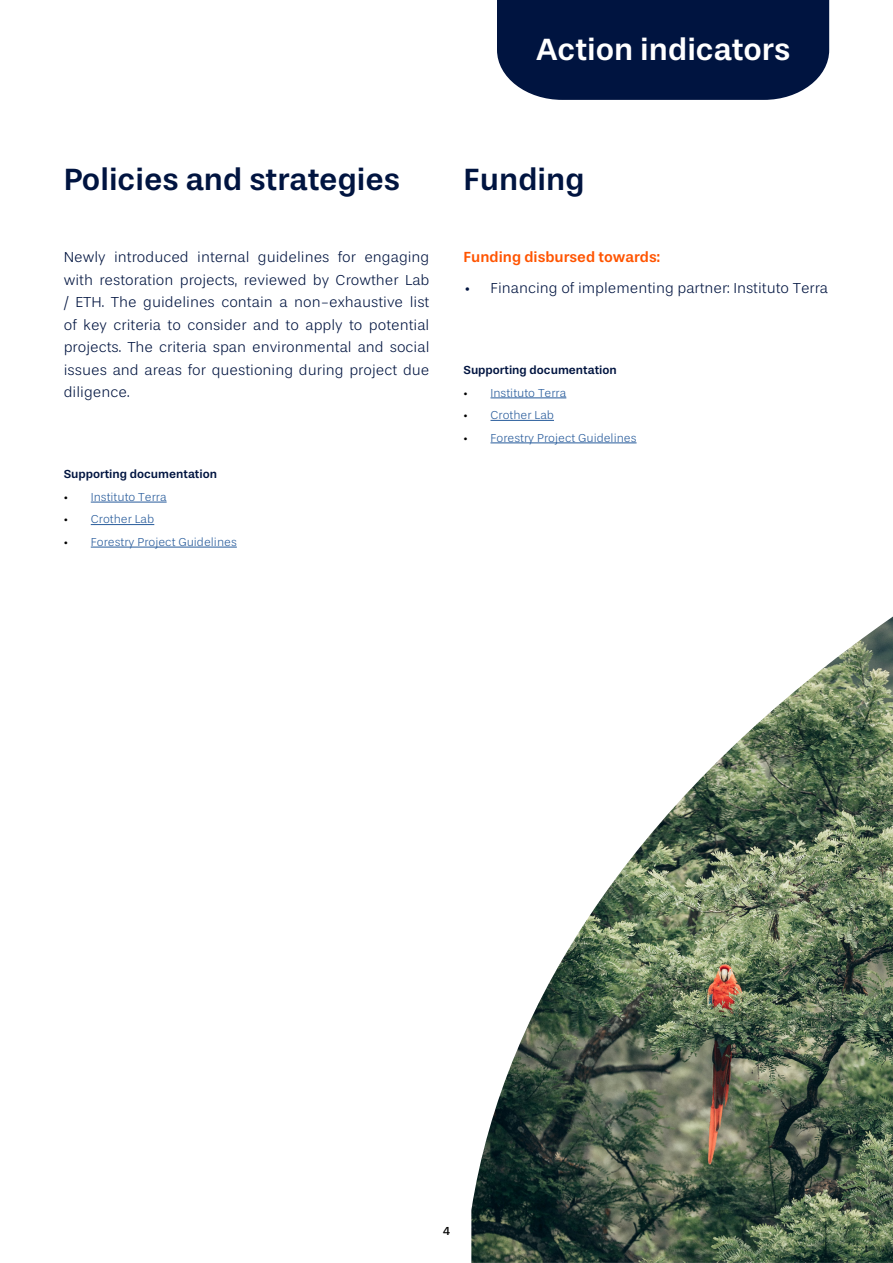
<style>
.page{position:relative;width:893px;height:1263px;background:#fff}
.page>*{position:absolute;margin:0;border:0;box-sizing:border-box;transform-origin:0 0}
.t1{font:500 31.5px "Stevie Sans";color:#001440}
.t2{font:500 31.5px "Stevie Sans";color:#fff}
.t3{font:300 15px/22.5px "Stevie Sans";color:#001440;text-align:justify}
.t4{font:500 15px "Stevie Sans";color:#ff5400}
.t5{font:300 12px "Stevie Sans";color:#275b9b}
.t6{font:500 12px "Stevie Sans";color:#001440}
.t7{font:12px "Stevie Sans";color:#000}
.s1{color:#000}
</style>
<div class="page">
<img style="left:471px;top:616px;width:422px;height:647px">
<div style="left:497px;top:0;width:332px;height:100px;background:#001440"></div>
<hr style="left:91px;top:502px;width:76px;height:1px;background:#275b9b">
<hr style="left:91px;top:524px;width:63px;height:1px;background:#275b9b">
<hr style="left:91px;top:547px;width:146px;height:1px;background:#275b9b">
<hr style="left:490px;top:398px;width:76px;height:1px;background:#275b9b">
<hr style="left:490px;top:420px;width:64px;height:1px;background:#275b9b">
<hr style="left:490px;top:443px;width:147px;height:1px;background:#275b9b">
<h1 class="t2" style="left:536px;top:31px;width:256px">Action indicators</h1>
<h1 class="t1" style="left:64px;top:161px;width:338px">Policies and strategies</h1>
<p class="t3" style="left:64px;top:246px;width:367px">Newly introduced internal guidelines for engaging with restoration projects, reviewed by Crowther Lab / ETH. The guidelines contain a non-exhaustive list of key criteria to consider and to apply to potential projects. The criteria span environmental and social issues and areas for questioning during project due diligence.</p>
<p class="t6" style="left:64px;top:467px;width:155px">Supporting documentation</p>
<p class="t5" style="left:64px;top:490px;width:104px"><span class="s1">•</span> Instituto Terra</p>
<p class="t5" style="left:64px;top:513px;width:92px"><span class="s1">•</span> Crother Lab</p>
<p class="t5" style="left:64px;top:535px;width:175px"><span class="s1">•</span> Forestry Project Guidelines</p>
<h1 class="t1" style="left:463px;top:161px;width:123px">Funding</h1>
<p class="t4" style="left:463px;top:248px;width:198px">Funding disbursed towards:</p>
<p class="t3" style="left:465px;top:277px;width:365px">• Financing of implementing partner: Instituto Terra</p>
<p class="t6" style="left:463px;top:363px;width:155px">Supporting documentation</p>
<p class="t5" style="left:463px;top:386px;width:104px"><span class="s1">•</span> Instituto Terra</p>
<p class="t5" style="left:463px;top:408px;width:92px"><span class="s1">•</span> Crother Lab</p>
<p class="t5" style="left:463px;top:431px;width:175px"><span class="s1">•</span> Forestry Project Guidelines</p>
<p class="t7" style="left:443px;top:1224px;width:9px">4</p>
</div>
